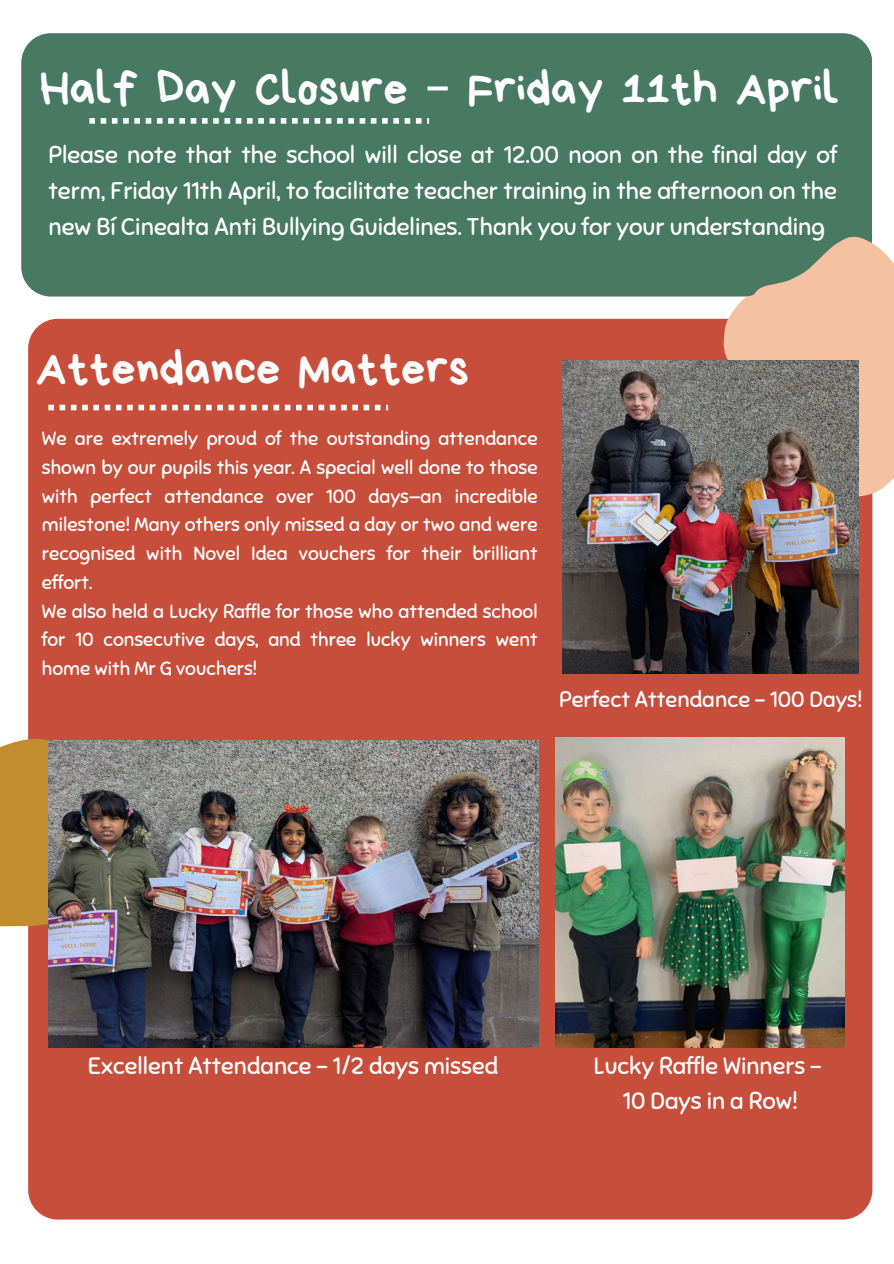
<style>
.page{position:relative;width:894px;height:1264px;background:#fff}
.page>*{position:absolute;margin:0;border:0;box-sizing:border-box;transform-origin:0 0}
.t1{font:48px "Bryndan Write";color:#fff}
.t2{font:24px/36px "Sniglet";color:#fff;text-align:justify}
.t3{font:23.7px/34.8px "Sniglet";color:#fff;text-align:center}
.t4{font:22.2px "Sniglet";color:#fff}
.t5{font:19.2px/28.7px "Sniglet";color:#fff;text-align:justify}
.s1{font-family:"Noto Sans Gurmukhi"}
</style>
<div class="page">
<div style="left:21px;top:33px;width:851px;height:263px;background:#487962;border-radius:30px"></div>
<div style="left:28px;top:319px;width:844px;height:900px;background:#c74e3b;border-radius:30px"></div>
<svg style="left:0;top:698px;width:48px;height:234px"></svg>
<svg style="left:682px;top:236px;width:211px;height:325px;fill:#f4c2a1"></svg>
<svg style="left:89px;top:118px;width:340px;height:6px"></svg>
<svg style="left:48px;top:405px;width:340px;height:5px"></svg>
<img style="left:555px;top:738px;width:289px;height:309px">
<img style="left:48px;top:740px;width:490px;height:307px">
<img style="left:562px;top:361px;width:296px;height:312px">
<h1 class="t1" style="left:40px;top:65px;width:800px">Half Day Closure <span class="s1">–</span> Friday 11th April</h1>
<p class="t2" style="left:48px;top:137px;width:790px">Please note that the school will close at 12.00 noon on the final day of term, Friday 11th April, to facilitate teacher training in the afternoon on the new Bí Cinealta Anti Bullying Guidelines. Thank you for your understanding</p>
<h1 class="t1" style="left:35px;top:344px;width:435px">Attendance Matters</h1>
<h2 class="t5" style="left:42px;top:424px;width:497px">We are extremely proud of the outstanding attendance shown by our pupils this year. A special well done to those with perfect attendance over 100 days—an incredible milestone! Many others only missed a day or two and were recognised with Novel Idea vouchers for their brilliant effort.</h2>
<p class="t5" style="left:42px;top:597px;width:497px">We also held a Lucky Raffle for those who attended school for 10 consecutive days, and three lucky winners went home with Mr G vouchers!</p>
<p class="t4" style="left:559px;top:686px;width:304px">Perfect Attendance - 100 Days!</p>
<p class="t3" style="left:88px;top:1049px;width:411px">Excellent Attendance - 1/2 days missed</p>
<p class="t3" style="left:593px;top:1049px;width:229px">Lucky Raffle Winners -<br>10 Days in a Row!</p>
</div>
